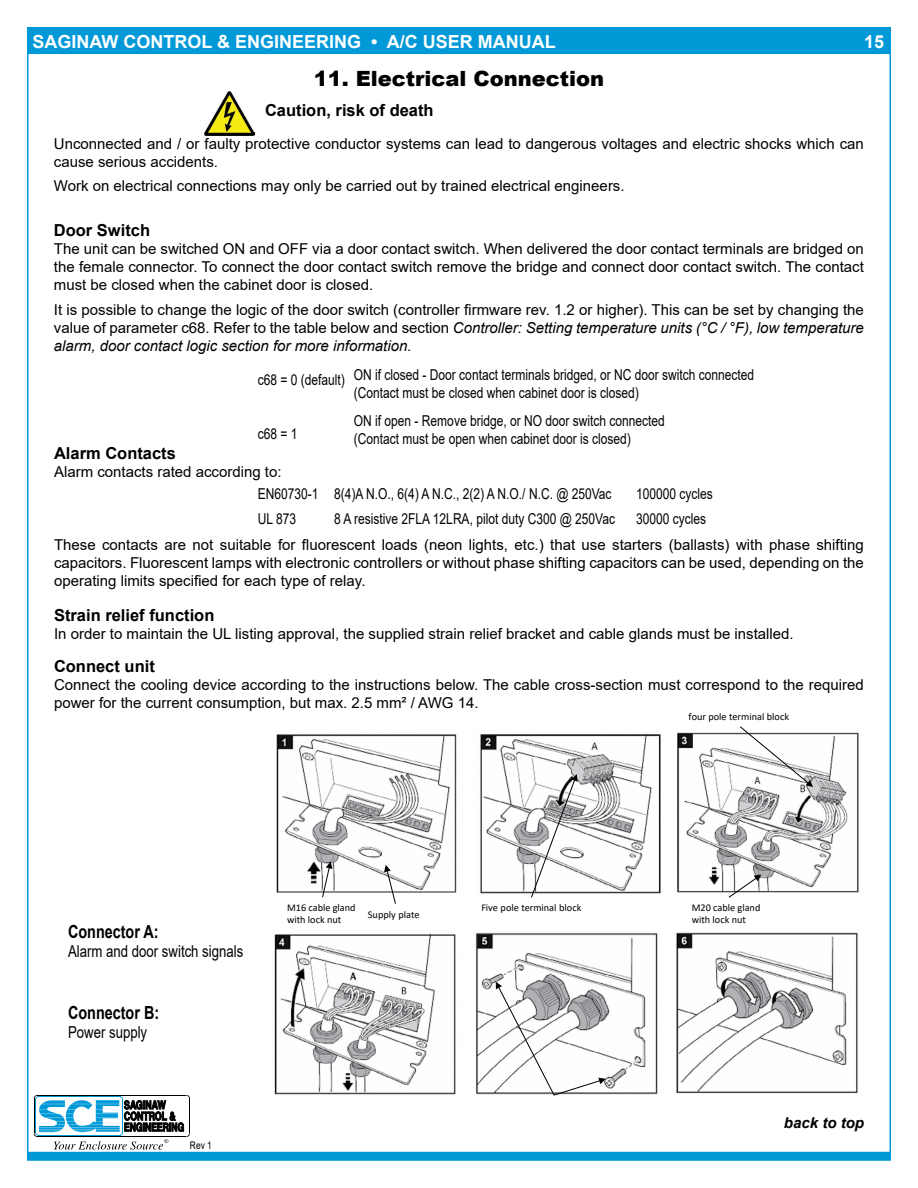
<style>
.page{position:relative;width:918px;height:1188px;background:#fff}
.page>*{position:absolute;margin:0;border:0;box-sizing:border-box;transform-origin:0 0}
.t1{font:900 21px "Arial";color:#000}
.t2{font:700 18px "Arial";color:#fff}
.t3{font:700 18px "Arial";color:#000;scale:.8 1}
.t4{font:700 16.5px "Arial";color:#000}
.t5{font:16.5px "Arial";color:#000;scale:.8 1}
.t6{font:15px/18px "Arial";color:#000}
.t7{font:15px/18px "Arial";color:#000;scale:.8 1}
.t8{font:italic 700 15px "Arial";color:#000}
.t9{font:10.5px "Arial";color:#000;scale:.8 1}
.t10{font:10.35px/12.3px "Calibri";color:#000}
.s1{font-weight:400;font-size:12px;color:#000}
.s2{font-style:italic}
</style>
<div class="page">
<div style="left:27px;top:1152px;width:864px;height:9px;background:#0099d8"></div>
<svg style="left:34px;top:1095px;width:156px;height:55px"></svg>
<div style="left:27px;top:27px;width:864px;height:27px;background:#0099d8"></div>
<img style="left:205px;top:91px;width:50px;height:44px">
<img style="left:276px;top:734px;width:181px;height:159px">
<img style="left:480px;top:733px;width:181px;height:161px">
<img style="left:677px;top:732px;width:182px;height:161px">
<img style="left:274px;top:933px;width:182px;height:162px">
<img style="left:476px;top:932px;width:182px;height:163px">
<img style="left:676px;top:932px;width:182px;height:162px">
<svg style="left:530px;top:774px;width:48px;height:124px"></svg>
<svg style="left:739px;top:726px;width:74px;height:61px"></svg>
<svg style="left:322px;top:862px;width:10px;height:36px"></svg>
<svg style="left:728px;top:875px;width:33px;height:23px"></svg>
<svg style="left:384px;top:865px;width:12px;height:39px"></svg>
<svg style="left:496px;top:982px;width:110px;height:114px"></svg>
<p class="t2" style="left:28px;top:29px;width:529px"><span class="s1">B</span>SAGINAW CONTROL &amp; ENGINEERING • A/C USER MANUAL</p>
<p class="t2" style="left:864px;top:29px;width:22px">15</p>
<h1 class="t1" style="left:314px;top:63px;width:292px">11. Electrical Connection</h1>
<p class="t4" style="left:265px;top:99px;width:170px">Caution, risk of death</p>
<p class="t6" style="left:54px;top:134px;width:811px">Unconnected and / or faulty protective conductor systems can lead to dangerous voltages and electric shocks which can cause serious accidents.</p>
<p class="t6" style="left:54px;top:177px;width:572px">Work on electrical connections may only be carried out by trained electrical engineers.</p>
<p class="t4" style="left:54px;top:219px;width:98px">Door Switch</p>
<p class="t6" style="left:54px;top:240px;width:812px;text-align:justify">The unit can be switched ON and OFF via a door contact switch. When delivered the door contact terminals are bridged on the female connector. To connect the door contact switch remove the bridge and connect door contact switch. The contact must be closed when the cabinet door is closed.</p>
<p class="t6" style="left:54px;top:300px;width:811px;text-align:justify">It is possible to change the logic of the door switch (controller firmware rev. 1.2 or higher). This can be set by changing the value of parameter c68. Refer to the table below and section <span class="s2">Controller: Setting temperature units (°C / °F), low temperature alarm, door contact logic section for more information.</span></p>
<p class="t7" style="left:354px;top:365px;width:502px">ON if closed - Door contact terminals bridged, or NC door switch connected (Contact must be closed when cabinet door is closed)</p>
<p class="t7" style="left:354px;top:411px;width:390px">ON if open - Remove bridge, or NO door switch connected (Contact must be open when cabinet door is closed)</p>
<p class="t7" style="left:258px;top:371px;width:110px">c68 = 0 (default)</p>
<p class="t7" style="left:258px;top:425px;width:51px">c68 = 1</p>
<p class="t4" style="left:54px;top:442px;width:123px">Alarm Contacts</p>
<p class="t6" style="left:258px;top:461px;width:62px;line-height:21.8px;text-indent:-204px">Alarm contacts rated according to:<br>EN60730-1</p>
<p class="t7" style="left:258px;top:509px;width:49px">UL 873</p>
<p class="t7" style="left:334px;top:482px;width:352px;line-height:24.6px">8(4)A N.O., 6(4) A N.C., 2(2) A N.O./ N.C. @ 250Vac<br>8 A resistive 2FLA 12LRA, pilot duty C300 @ 250Vac</p>
<p class="t7" style="left:636px;top:485px;width:97px">100000 cycles</p>
<p class="t7" style="left:636px;top:509px;width:89px">30000 cycles</p>
<p class="t6" style="left:54px;top:535px;width:811px">These contacts are not suitable for fluorescent loads (neon lights, etc.) that use starters (ballasts) with phase shifting</p>
<p class="t6" style="left:54px;top:553px;width:811px">capacitors. Fluorescent lamps with electronic controllers or without phase shifting capacitors can be used, depending on the operating limits specified for each type of relay.</p>
<p class="t4" style="left:54px;top:603px;width:162px">Strain relief function</p>
<p class="t6" style="left:54px;top:624px;width:741px">In order to maintain the UL listing approval, the supplied strain relief bracket and cable glands must be installed.</p>
<p class="t4" style="left:54px;top:654px;width:102px">Connect unit</p>
<p class="t6" style="left:54px;top:675px;width:811px">Connect the cooling device according to the instructions below. The cable cross-section must correspond to the required power for the current consumption, but max. 2.5 mm² / AWG 14.</p>
<p class="t10" style="left:689px;top:710px;width:102px">four pole terminal block</p>
<p class="t3" style="left:68px;top:919px;width:115px">Connector A:</p>
<p class="t5" style="left:68px;top:940px;width:221px">Alarm and door switch signals</p>
<p class="t3" style="left:68px;top:1000px;width:115px">Connector B:</p>
<p class="t5" style="left:68px;top:1021px;width:101px">Power supply</p>
<p class="t9" style="left:190px;top:1138px;width:29px">Rev 1</p>
<p class="t10" style="left:287px;top:901px;width:70px">M16 cable gland with lock nut</p>
<p class="t10" style="left:692px;top:901px;width:70px">M20 cable gland with lock nut</p>
<p class="t10" style="left:481px;top:901px;width:102px">Five pole terminal block</p>
<p class="t10" style="left:368px;top:908px;width:53px">Supply plate</p>
<p class="t8" style="left:784px;top:1113px;width:82px">back to top</p>
</div>
